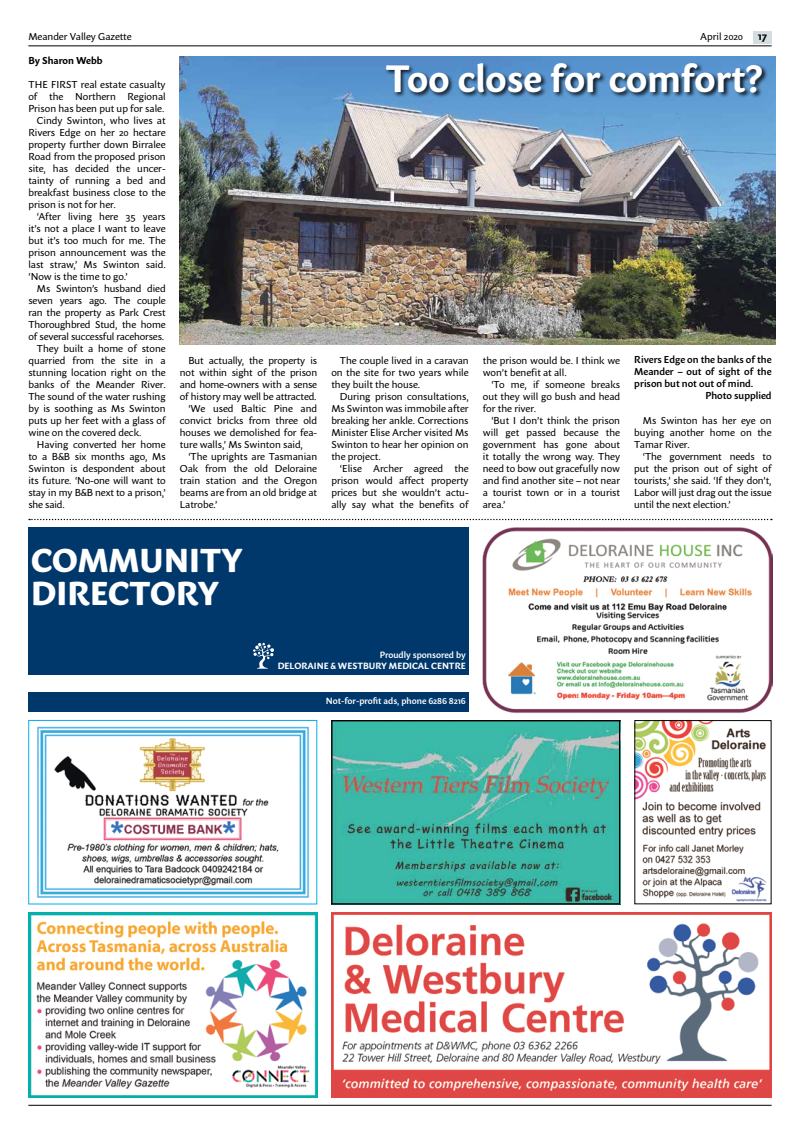
<style>
.page{position:relative;width:800px;height:1134px;background:#fff}
.page>*{position:absolute;margin:0;border:0;box-sizing:border-box;transform-origin:0 0}
.t1{font:700 38px "Sharik Sans";color:#fff}
.t2{font:800 33px/33px "Sharik Sans";color:#fff}
.t3{font:700 11px "Sharik Sans";color:#000}
.t4{font:10px/12px "Sharik Sans";color:#000;text-align:justify}
.t5{font:600 10px "Sharik Sans";color:#000}
.t6{font:700 10px "Sharik Sans";color:#000}
.t7{font:600 9px "Sharik Sans";color:#fff}
.t8{font:700 9px "Sharik Sans";color:#fff}
</style>
<div class="page">
<hr style="left:28px;top:45px;width:743px;height:1px;background:#000">
<div style="left:753px;top:31px;width:18px;height:13px;background:#d4dde2"></div>
<hr style="left:28px;top:1105px;width:743px;height:1px;background:#000">
<img style="left:37px;top:726px;width:273px;height:172px">
<div style="left:28px;top:720px;width:289px;height:184px;border:1px solid #00afea"></div>
<img style="left:636px;top:722px;width:131px;height:180px">
<img style="left:333px;top:722px;width:285px;height:180px">
<div style="left:331px;top:720px;width:289px;height:184px;border:1px solid #000"></div>
<img style="left:331px;top:913px;width:440px;height:184px">
<div style="left:28px;top:527px;width:440px;height:148px;background:#00386c"></div>
<div style="left:28px;top:692px;width:440px;height:19px;background:#00386c"></div>
<svg style="left:253px;top:643px;width:21px;height:26px"></svg>
<img style="left:28px;top:913px;width:289px;height:184px">
<img style="left:482px;top:527px;width:290px;height:186px">
<svg style="left:29px;top:519px;width:742px;height:1px"></svg>
<img style="left:180px;top:57px;width:594px;height:288px">
<div style="left:385px;top:62px;width:382px;height:37px;background:#000;opacity:.8"></div>
<p class="t4" style="left:28px;top:30px;width:105px">Meander Valley Gazette</p>
<p class="t4" style="left:700px;top:30px;width:45px">April 2020</p>
<p class="t3" style="left:757px;top:29px;width:11px">17</p>
<p class="t6" style="left:28px;top:54px;width:76px">By Sharon Webb</p>
<p class="t4" style="left:28px;top:78px;width:139px">THE FIRST real estate casualty</p>
<p class="t4" style="left:28px;top:90px;width:139px">of the Northern Regional</p>
<p class="t4" style="left:28px;top:102px;width:137px">Prison has been put up for sale.</p>
<p class="t4" style="left:37px;top:114px;width:130px">Cindy Swinton, who lives at</p>
<p class="t4" style="left:28px;top:126px;width:139px">Rivers Edge on her 20 hectare</p>
<p class="t4" style="left:28px;top:138px;width:139px">property further down Birralee</p>
<p class="t4" style="left:28px;top:150px;width:139px">Road from the proposed prison</p>
<p class="t4" style="left:28px;top:162px;width:139px">site, has decided the uncer-</p>
<p class="t4" style="left:28px;top:174px;width:139px">tainty of running a bed and</p>
<p class="t4" style="left:28px;top:186px;width:139px">breakfast business close to the</p>
<p class="t4" style="left:28px;top:198px;width:89px">prison is not for her.</p>
<p class="t4" style="left:37px;top:210px;width:130px">‘After living here 35 years</p>
<p class="t4" style="left:28px;top:222px;width:139px">it’s not a place I want to leave</p>
<p class="t4" style="left:28px;top:234px;width:139px">but it’s too much for me. The</p>
<p class="t4" style="left:28px;top:246px;width:139px">prison announcement was the</p>
<p class="t4" style="left:28px;top:258px;width:139px">last straw,’ Ms Swinton said.</p>
<p class="t4" style="left:28px;top:270px;width:101px">‘Now is the time to go.’</p>
<p class="t4" style="left:37px;top:282px;width:130px">Ms Swinton’s husband died</p>
<p class="t4" style="left:28px;top:294px;width:139px">seven years ago. The couple</p>
<p class="t4" style="left:28px;top:306px;width:139px">ran the property as Park Crest</p>
<p class="t4" style="left:28px;top:318px;width:139px">Thoroughbred Stud, the home</p>
<p class="t4" style="left:28px;top:330px;width:137px">of several successful racehorses.</p>
<p class="t4" style="left:37px;top:342px;width:130px">They built a home of stone</p>
<p class="t4" style="left:28px;top:354px;width:139px">quarried from the site in a</p>
<p class="t4" style="left:28px;top:366px;width:139px">stunning location right on the</p>
<p class="t4" style="left:28px;top:378px;width:139px">banks of the Meander River.</p>
<p class="t4" style="left:28px;top:390px;width:139px">The sound of the water rushing</p>
<p class="t4" style="left:28px;top:402px;width:139px">by is soothing as Ms Swinton</p>
<p class="t4" style="left:28px;top:414px;width:139px">puts up her feet with a glass of</p>
<p class="t4" style="left:28px;top:426px;width:115px">wine on the covered deck.</p>
<p class="t4" style="left:37px;top:438px;width:130px">Having converted her home</p>
<p class="t4" style="left:28px;top:450px;width:139px">to a B&amp;B six months ago, Ms</p>
<p class="t4" style="left:28px;top:462px;width:139px">Swinton is despondent about</p>
<p class="t4" style="left:28px;top:474px;width:139px">its future. ‘No-one will want to</p>
<p class="t4" style="left:28px;top:486px;width:139px">stay in my B&amp;B next to a prison,’</p>
<p class="t4" style="left:28px;top:498px;width:38px">she said.</p>
<p class="t4" style="left:188px;top:354px;width:130px">But actually, the property is</p>
<p class="t4" style="left:180px;top:366px;width:139px">not within sight of the prison</p>
<p class="t4" style="left:180px;top:378px;width:139px">and home-owners with a sense</p>
<p class="t4" style="left:180px;top:390px;width:138px">of history may well be attracted.</p>
<p class="t4" style="left:188px;top:402px;width:130px">‘We used Baltic Pine and</p>
<p class="t4" style="left:180px;top:414px;width:139px">convict bricks from three old</p>
<p class="t4" style="left:180px;top:426px;width:139px">houses we demolished for fea-</p>
<p class="t4" style="left:180px;top:438px;width:125px">ture walls,’ Ms Swinton said,</p>
<p class="t4" style="left:188px;top:450px;width:130px">‘The uprights are Tasmanian</p>
<p class="t4" style="left:180px;top:462px;width:139px">Oak from the old Deloraine</p>
<p class="t4" style="left:180px;top:474px;width:139px">train station and the Oregon</p>
<p class="t4" style="left:180px;top:486px;width:139px">beams are from an old bridge at</p>
<p class="t4" style="left:180px;top:498px;width:39px">Latrobe.’</p>
<h1 class="t1" style="left:386px;top:52px;width:378px">Too close for comfort?</h1>
<p class="t4" style="left:331px;top:354px;width:139px;text-indent:8px">The couple lived in a caravan on the site for two years while they built the house.</p>
<p class="t4" style="left:331px;top:390px;width:139px;text-indent:8px">During prison consultations, Ms Swinton was immobile after breaking her ankle. Corrections Minister Elise Archer visited Ms Swinton to hear her opinion on the project.</p>
<p class="t4" style="left:331px;top:462px;width:139px;text-indent:8px">‘Elise Archer agreed the prison would affect property prices but she wouldn’t actu&shy;ally say what the benefits of</p>
<p class="t5" style="left:634px;top:352px;width:139px">Rivers Edge on the banks of the</p>
<p class="t5" style="left:634px;top:364px;width:139px">Meander – out of sight of the</p>
<p class="t5" style="left:634px;top:376px;width:120px">prison but not out of mind.</p>
<p class="t5" style="left:705px;top:388px;width:68px">Photo supplied</p>
<p class="t4" style="left:482px;top:354px;width:139px">the prison would be. I think we won’t benefit at all.</p>
<p class="t4" style="left:482px;top:378px;width:139px;text-indent:8px">‘To me, if someone breaks out they will go bush and head for the river.</p>
<p class="t4" style="left:482px;top:414px;width:139px;text-indent:8px">‘But I don’t think the prison will get passed because the government has gone about it totally the wrong way. They need to bow out gracefully now and find another site – not near a tourist town or in a tourist area.’</p>
<p class="t4" style="left:634px;top:415px;width:139px;text-indent:9px">Ms Swinton has her eye on buying another home on the Tamar River.</p>
<p class="t4" style="left:634px;top:451px;width:139px;text-indent:9px">‘The government needs to put the prison out of sight of tourists,’ she said. ‘If they don’t, Labor will just drag out the issue until the next election.’</p>
<h2 class="t2" style="left:31px;top:543px;width:213px">COMMUNITY<br>DIRECTORY</h2>
<p class="t7" style="left:379px;top:648px;width:88px">Proudly sponsored by</p>
<p class="t8" style="left:277px;top:659px;width:189px">DELORAINE &amp; WESTBURY MEDICAL CENTRE</p>
<p class="t7" style="left:326px;top:695px;width:141px">Not-for-profit ads, phone 6286 8216</p>
</div>
